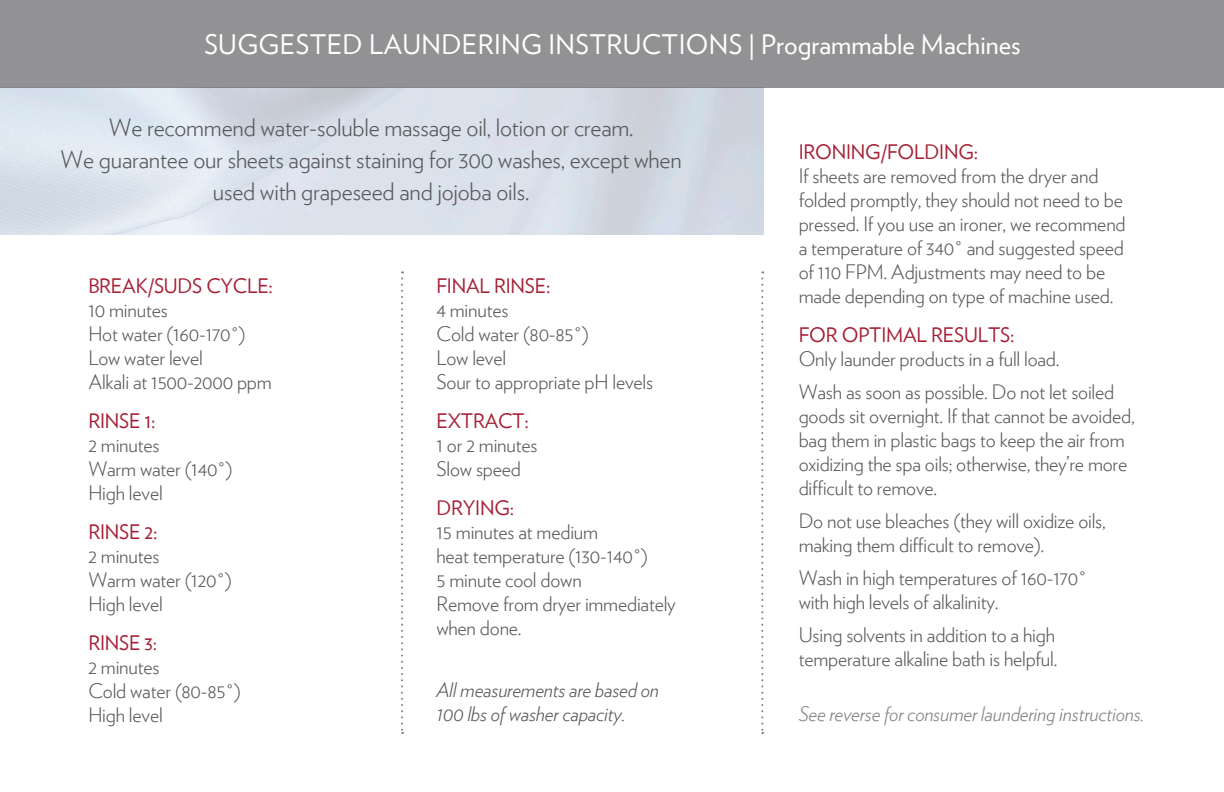
<style>
.page{position:relative;width:1224px;height:792px;background:#fff}
.page>*{position:absolute;margin:0;border:0;box-sizing:border-box;transform-origin:0 0}
.t1{font:27px "Verlag";letter-spacing:.015em;color:#fff}
.t2{font:300 24px/32px "Verlag";letter-spacing:-.01em;color:#57585a;text-align:center}
.t3{font:300 20px/24px "Verlag";letter-spacing:-.01em;color:#57585a}
.t4{font:italic 300 20px/24px "Verlag";letter-spacing:-.01em;color:#57585a}
.t5{font:italic 300 20px "Verlag";letter-spacing:-.01em;color:#808285}
.s1{font-weight:400;color:#a62035}
</style>
<div class="page">
<img style="left:0;top:88px;width:763px;height:146px">
<div style="left:0;top:0;width:1224px;height:88px;background:#929294"></div>
<svg style="left:401px;top:271px;width:2px;height:463px"></svg>
<svg style="left:761px;top:271px;width:2px;height:463px"></svg>
<p class="t1" style="left:204px;top:25px;width:818px">SUGGESTED LAUNDERING INSTRUCTIONS | Programmable Machines</p>
<p class="t2" style="left:61px;top:110px;width:623px">We recommend water-soluble massage oil, lotion or cream.<br>We guarantee our sheets against staining for 300 washes, except when used with grapeseed and jojoba oils.</p>
<p class="t3" style="left:88px;top:272px;width:186px"><span class="s1">BREAK/SUDS CYCLE:<br></span>10 minutes<br>Hot water (160-170˚)<br>Low water level<br>Alkali at 1500-2000 ppm</p>
<p class="t3" style="left:88px;top:407px;width:146px"><span class="s1">RINSE 1:<br></span>2 minutes<br>Warm water (140˚)<br>High level</p>
<p class="t3" style="left:88px;top:518px;width:145px"><span class="s1">RINSE 2:<br></span>2 minutes<br>Warm water (120˚)<br>High level</p>
<p class="t3" style="left:88px;top:629px;width:154px"><span class="s1">RINSE 3:<br></span>2 minutes<br>Cold water (80-85˚)<br>High level</p>
<p class="t3" style="left:436px;top:272px;width:218px"><span class="s1">FINAL RINSE:<br></span>4 minutes<br>Cold water (80-85˚)<br>Low level<br>Sour to appropriate pH levels</p>
<p class="t3" style="left:436px;top:407px;width:103px"><span class="s1">EXTRACT:<br></span>1 or 2 minutes<br>Slow speed</p>
<p class="t3" style="left:436px;top:494px;width:241px"><span class="s1">DRYING:<br></span>15 minutes at medium<br>heat temperature (130-140˚)<br>5 minute cool down<br>Remove from dryer immediately when done.</p>
<p class="t4" style="left:436px;top:676px;width:224px">All measurements are based on<br>100 lbs of washer capacity.</p>
<p class="t3" style="left:799px;top:139px;width:329px"><span class="s1">IRONING/FOLDING:<br></span>If sheets are removed from the dryer and folded promptly, they should not need to be pressed. If you use an ironer, we recommend a temperature of 340˚ and suggested speed of 110 FPM. Adjustments may need to be made depending on type of machine used.</p>
<p class="t3" style="left:799px;top:322px;width:262px"><span class="s1">FOR OPTIMAL RESULTS:<br></span>Only launder products in a full load.</p>
<p class="t3" style="left:799px;top:379px;width:338px">Wash as soon as possible. Do not let soiled goods sit overnight. If that cannot be avoided, bag them in plastic bags to keep the air from oxidizing the spa oils; otherwise, they’re more difficult to remove.</p>
<p class="t3" style="left:799px;top:508px;width:309px">Do not use bleaches (they will oxidize oils, making them difficult to remove).</p>
<p class="t3" style="left:799px;top:565px;width:290px">Wash in high temperatures of 160-170˚ with high levels of alkalinity.</p>
<p class="t3" style="left:799px;top:622px;width:260px">Using solvents in addition to a high temperature alkaline bath is helpful.</p>
<p class="t5" style="left:799px;top:699px;width:347px">See reverse for consumer laundering instructions.</p>
</div>
